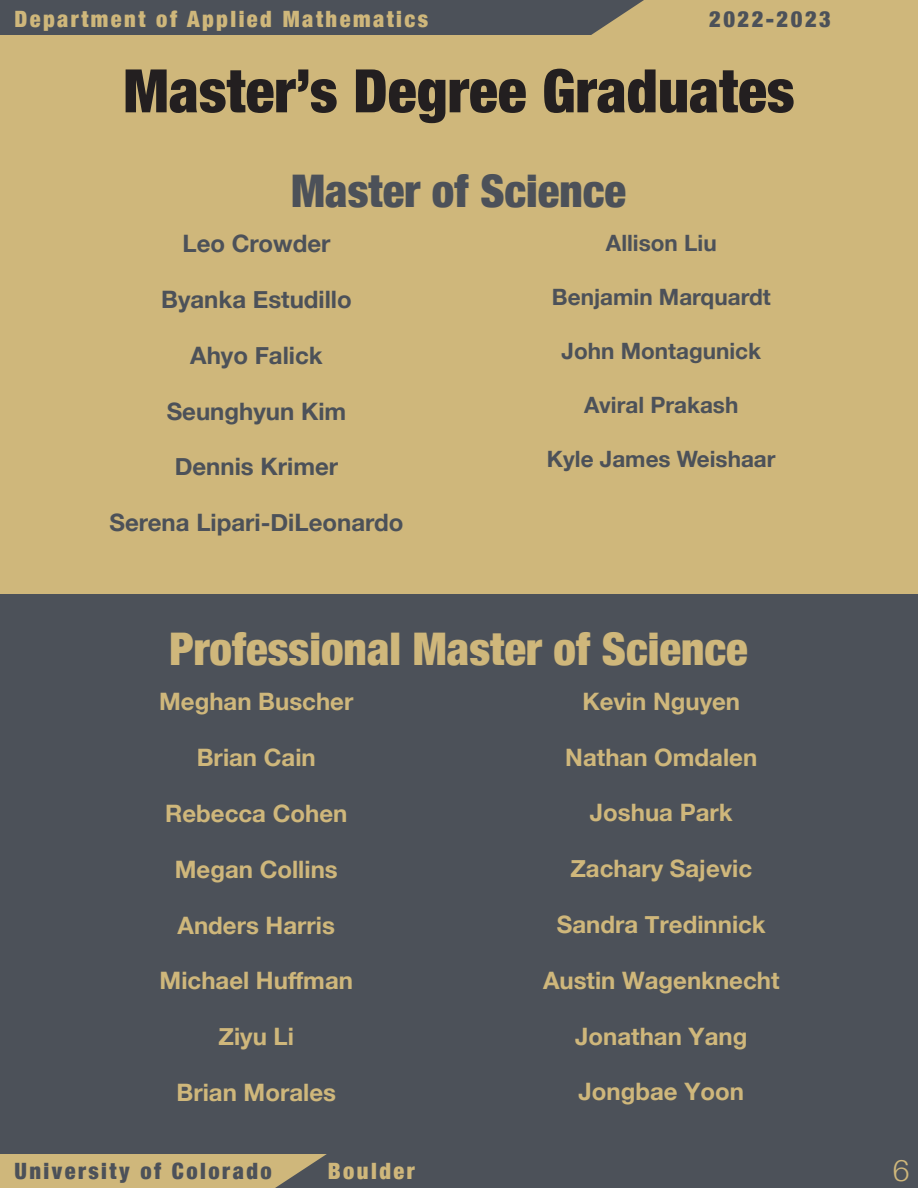
<style>
.page{position:relative;width:918px;height:1188px;background:#fff}
.page>*{position:absolute;margin:0;border:0;box-sizing:border-box;transform-origin:0 0}
.Titles{font:900 condensed 60px "Helvetica Neue";color:#231f20}
.t1{font:900 condensed 45px "Helvetica Neue";color:#cfb77b}
.t2{font:900 condensed 45px "Helvetica Neue";color:#4c5159}
.t3{font:300 30px "Helvetica Neue";color:#cfb77b}
.TOC_title{font:700 24px "Helvetica Neue";color:#cfb77b}
.TOC_title-2{font:700 24px "Helvetica Neue";color:#4c5159}
.TOC_title-3{font:700 22.5px "Helvetica Neue";color:#4c5159}
.t4{font:900 condensed 22.5px "Helvetica Neue";letter-spacing:.11em;color:#cfb77b}
.t5{font:900 condensed 22.5px "Helvetica Neue";letter-spacing:.11em;color:#4c5159}
</style>
<div class="page">
<div style="left:0;top:1154px;width:918px;height:34px;background:#4c5159"></div>
<svg style="left:0;top:1154px;width:327px;height:34px;background:#c4ae78"></svg>
<div style="left:0;top:0;width:917px;height:35px;background:#4c5159"></div>
<svg style="left:591px;top:0;width:327px;height:35px;background:#c4ae78"></svg>
<div style="left:0;top:35px;width:918px;height:560px;background:#cfb77b"></div>
<div style="left:0;top:594px;width:918px;height:560px;background:#4c5159"></div>
<p class="t4" style="left:14px;top:0;width:415px">Department of Applied Mathematics</p>
<p class="t5" style="left:709px;top:1px;width:123px">2022-2023</p>
<p class="Titles" style="left:123px;top:42px;width:673px">Master’s Degree Graduates</p>
<p class="t2" style="left:291px;top:154px;width:336px">Master of Science</p>
<p class="TOC_title-2" style="left:182px;top:225px;width:150px">Leo Crowder</p>
<p class="TOC_title-2" style="left:161px;top:281px;width:192px">Byanka Estudillo</p>
<p class="TOC_title-2" style="left:190px;top:336px;width:134px">Ahyo Falick</p>
<p class="TOC_title-2" style="left:167px;top:392px;width:181px">Seunghyun Kim</p>
<p class="TOC_title-2" style="left:175px;top:448px;width:165px">Dennis Krimer</p>
<p class="TOC_title-2" style="left:110px;top:504px;width:295px">Serena Lipari-DiLeonardo</p>
<p class="TOC_title-3" style="left:606px;top:225px;width:112px">Allison Liu</p>
<p class="TOC_title-3" style="left:552px;top:279px;width:220px">Benjamin Marquardt</p>
<p class="TOC_title-3" style="left:562px;top:333px;width:201px">John Montagunick</p>
<p class="TOC_title-3" style="left:584px;top:387px;width:156px">Aviral Prakash</p>
<p class="TOC_title-3" style="left:547px;top:441px;width:230px">Kyle James Weishaar</p>
<p class="t1" style="left:170px;top:612px;width:580px">Professional Master of Science</p>
<p class="TOC_title" style="left:159px;top:683px;width:196px">Meghan Buscher</p>
<p class="TOC_title" style="left:197px;top:739px;width:121px">Brian Cain</p>
<p class="TOC_title" style="left:165px;top:795px;width:184px">Rebecca Cohen</p>
<p class="TOC_title" style="left:175px;top:850px;width:165px">Megan Collins</p>
<p class="TOC_title" style="left:178px;top:906px;width:159px">Anders Harris</p>
<p class="TOC_title" style="left:160px;top:962px;width:195px">Michael Huffman</p>
<p class="TOC_title" style="left:219px;top:1018px;width:77px">Ziyu Li</p>
<p class="TOC_title" style="left:177px;top:1074px;width:161px">Brian Morales</p>
<p class="t5" style="left:14px;top:1153px;width:259px">University of Colorado</p>
<p class="t4" style="left:328px;top:1153px;width:88px">Boulder</p>
<p class="TOC_title" style="left:582px;top:682px;width:159px">Kevin Nguyen</p>
<p class="TOC_title" style="left:565px;top:738px;width:193px">Nathan Omdalen</p>
<p class="TOC_title" style="left:590px;top:794px;width:144px">Joshua Park</p>
<p class="TOC_title" style="left:570px;top:850px;width:183px">Zachary Sajevic</p>
<p class="TOC_title" style="left:557px;top:906px;width:210px">Sandra Tredinnick</p>
<p class="TOC_title" style="left:543px;top:961px;width:238px">Austin Wagenknecht</p>
<p class="TOC_title" style="left:575px;top:1017px;width:174px">Jonathan Yang</p>
<p class="TOC_title" style="left:579px;top:1073px;width:167px">Jongbae Yoon</p>
<p class="t3" style="left:893px;top:1146px;width:18px">6</p>
</div>
